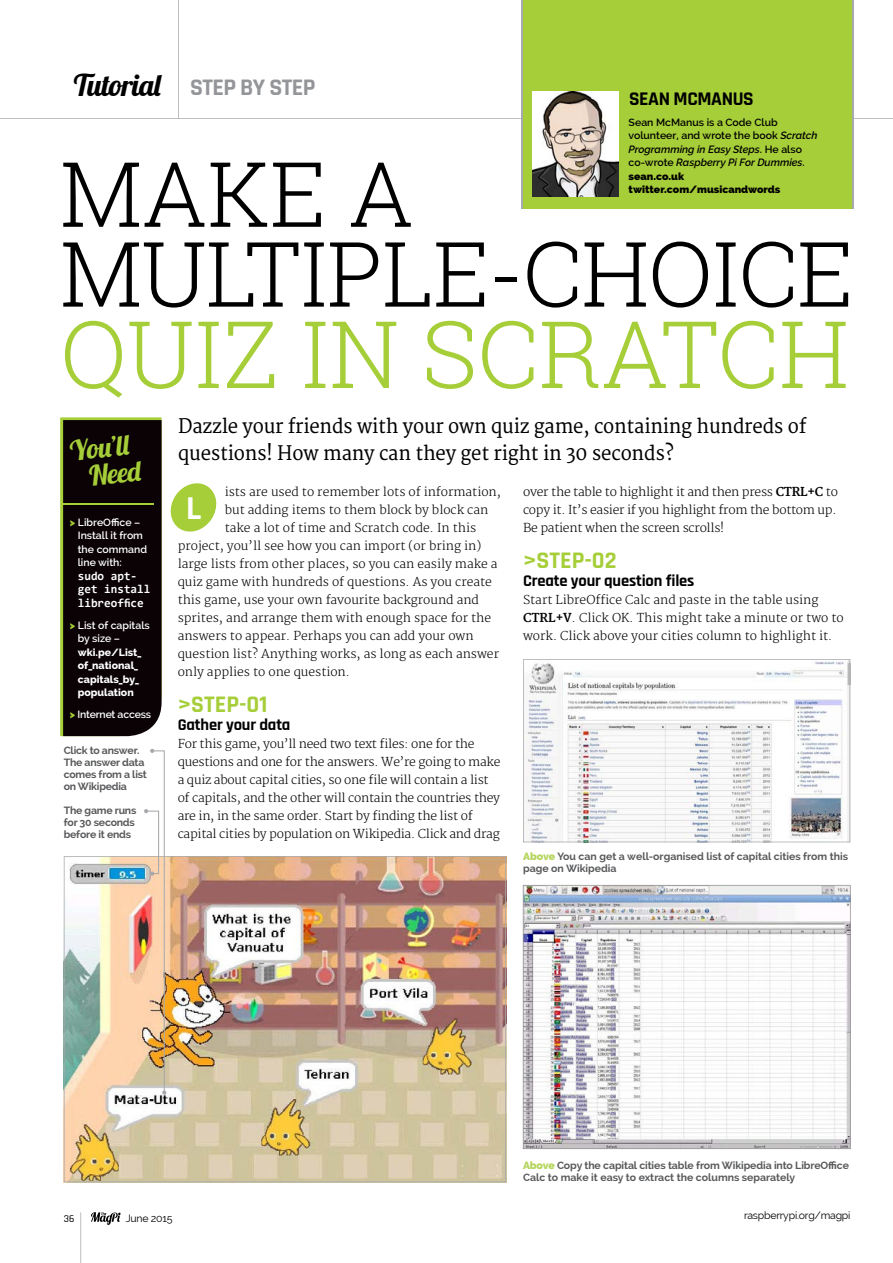
<style>
.page{position:relative;width:893px;height:1263px;background:#fff}
.page>*{position:absolute;margin:0;border:0;box-sizing:border-box;transform-origin:0 0}
.t1{font:300 93.15px "Roboto Slab";color:#a6ce39}
.t2{font:300 90.15px/79.8px "Roboto Slab";letter-spacing:-.01em;color:#000}
.t3{font:700 33.75px "Rajdhani";color:#fff}
.t4{font:27.9px/27px "Lobster 1.4";color:#a6ce39;text-align:center}
.t5{font:700 24px "Rajdhani";letter-spacing:-.025em;color:#939598}
.t6{font:700 24px "Rajdhani";color:#a6ce39}
.t7{font:19.5px/27px "Merriweather";letter-spacing:-.01em;color:#000;scale:.95 1}
.t8{font:700 19.5px "Rajdhani";letter-spacing:-.02em;color:#000}
.t9{font:700 16.5px "Rajdhani";letter-spacing:-.01em;color:#000}
.t10{font:300 12px/18px "Merriweather";color:#000;text-align:justify}
.t11{font:300 12px/18px "Merriweather";letter-spacing:-.02em;color:#000}
.t12{font:700 12px/13.5px "Consolas";color:#fff}
.t13{font:700 10.5px/12px "Raleway";letter-spacing:-.01em;color:#58595b}
.t14{font:600 10.5px/13.5px "Raleway";color:#000}
.t15{font:600 10.5px/13.5px "Raleway";color:#fff}
.t16{font:800 10.5px/13.5px "Raleway";color:#fff}
.t17{font:10.5px "Raleway";letter-spacing:-.02em;color:#000}
.t18{font:600 10.5px "Raleway";letter-spacing:-.02em;color:#fff}
.t19{font:500 10.5px "Rajdhani";color:#000}
.s1{font-family:"Lobster 1.4";font-weight:400;font-size:30px;color:#000}
.s2{font-style:italic}
.s3{font-weight:800}
.s4{font-weight:700}
.s5{font-weight:800;color:#a6ce39}
.s6{font-weight:900;color:#b7d660}
</style>
<div class="page">
<svg style="left:0;top:0;width:893px;height:119px"></svg>
<svg style="left:80px;top:1212px;width:1px;height:51px"></svg>
<svg style="left:91px;top:1212px;width:30px;height:13px"></svg>
<img style="left:64px;top:856px;width:442px;height:326px">
<svg style="left:170px;top:483px;width:47px;height:49px"></svg>
<div style="left:60px;top:417px;width:102px;height:319px;background:#0a0204"></div>
<hr style="left:62px;top:503px;width:92px;height:1px;background:#a6ce39">
<div style="left:523px;top:0;width:329px;height:208px;background:#a6ce39"></div>
<img style="left:532px;top:91px;width:87px;height:105px">
<img style="left:144px;top:749px;width:22px;height:346px">
<svg style="left:523px;top:659px;width:327px;height:183px"></svg>
<svg style="left:523px;top:885px;width:328px;height:264px;fill:#f5f5f5"></svg>
<h3 class="t5" style="left:74px;top:73px;width:243px"><span class="s1">Tutorial</span> STEP BY STEP</h3>
<h3 class="t8" style="left:629px;top:87px;width:126px">SEAN MCMANUS</h3>
<p class="t14" style="left:629px;top:115px;width:190px">Sean McManus is a Code Club volunteer, and wrote the book <span class="s2">Scratch<br>Programming in Easy Steps</span>. He also co-wrote <span class="s2">Raspberry Pi For Dummies</span>. <span class="s3">sean.co.uk twitter.com/musicandwords</span></p>
<h2 class="t2" style="left:60px;top:152px;width:795px">MAKE A<br>MULTIPLE-CHOICE</h2>
<h1 class="t1" style="left:60px;top:290px;width:790px">QUIZ IN SCRATCH</h1>
<h3 class="t7" style="left:178px;top:413px;width:663px">Dazzle your friends with your own quiz game, containing hundreds of questions! How many can they get right in 30 seconds?</h3>
<p class="t10" style="left:225px;top:483px;width:278px">ists are used to remember lots of information,</p>
<p class="t10" style="left:225px;top:501px;width:265px">but adding items to them block by block can</p>
<p class="t10" style="left:225px;top:519px;width:253px">take a lot of time and Scratch code. In this</p>
<p class="t10" style="left:178px;top:537px;width:305px">project, you’ll see how you can import (or bring in)</p>
<p class="t10" style="left:178px;top:555px;width:321px">large lists from other places, so you can easily make a</p>
<p class="t10" style="left:178px;top:573px;width:316px">quiz game with hundreds of questions. As you create</p>
<p class="t10" style="left:178px;top:591px;width:303px">this game, use your own favourite background and</p>
<p class="t10" style="left:178px;top:609px;width:315px">sprites, and arrange them with enough space for the</p>
<p class="t10" style="left:178px;top:627px;width:298px">answers to appear. Perhaps you can add your own</p>
<p class="t10" style="left:178px;top:645px;width:323px">question list? Anything works, as long as each answer</p>
<p class="t10" style="left:178px;top:663px;width:174px">only applies to one question.</p>
<h3 class="t6" style="left:178px;top:690px;width:91px">&gt;STEP-01</h3>
<h3 class="t9" style="left:178px;top:715px;width:114px">Gather your data</h3>
<p class="t11" style="left:178px;top:735px;width:324px">For this game, you’ll need two text files: one for the questions and one for the answers. We’re going to make a quiz about capital cities, so one file will contain a list of capitals, and the other will contain the countries they are in, in the same order. Start by finding the list of capital cities by population on Wikipedia. Click and drag</p>
<h3 class="t4" style="left:69px;top:437px;width:70px;rotate:-6deg">You’ll<br>Need</h3>
<p class="t10" style="left:523px;top:483px;width:316px">over the table to highlight it and then press <span class="s4">CTRL+C</span> to copy it. It’s easier if you highlight from the bottom up.<br>Be patient when the screen scrolls!</p>
<h3 class="t6" style="left:523px;top:546px;width:95px">&gt;STEP-02</h3>
<h3 class="t9" style="left:523px;top:571px;width:173px">Create your question files</h3>
<p class="t10" style="left:523px;top:591px;width:322px;text-align:left">Start LibreOffice Calc and paste in the table using<br><span class="s4">CTRL+V</span>. Click OK. This might take a minute or two to work. Click above your cities column to highlight it.</p>
<h3 class="t3" style="left:186px;top:487px;width:17px">L</h3>
<p class="t15" style="left:70px;top:515px;width:72px"><span class="s5">&gt;</span> LibreOffice –</p>
<p class="t15" style="left:78px;top:529px;width:71px">Install it from the command line with:</p>
<p class="t12" style="left:78px;top:569px;width:74px">sudo apt&shy;get install libreoffice</p>
<p class="t15" style="left:78px;top:618px;width:73px;text-indent:-8px"><span class="s5">&gt;</span> List of capitals by size –</p>
<p class="t16" style="left:78px;top:645px;width:65px">wki.pe/List_ of_national_ capitals_by_ population</p>
<p class="t18" style="left:70px;top:708px;width:83px"><span class="s5">&gt;</span> Internet access</p>
<p class="t13" style="left:64px;top:744px;width:85px">Click to answer.<br>The answer data comes from a list on Wikipedia</p>
<p class="t13" style="left:64px;top:804px;width:74px">The game runs for 30 seconds before it ends</p>
<p class="t13" style="left:523px;top:851px;width:326px"><span class="s6">Above</span> You can get a well-organised list of capital cities from this page on Wikipedia</p>
<p class="t13" style="left:523px;top:1159px;width:327px"><span class="s6">Above</span> Copy the capital cities table from Wikipedia into LibreOffice<br>Calc to make it easy to extract the columns separately</p>
<p class="t19" style="left:64px;top:1212px;width:12px">36</p>
<p class="t17" style="left:126px;top:1212px;width:48px">June 2015</p>
<p class="t17" style="left:744px;top:1210px;width:108px">raspberrypi.org/magpi</p>
</div>
